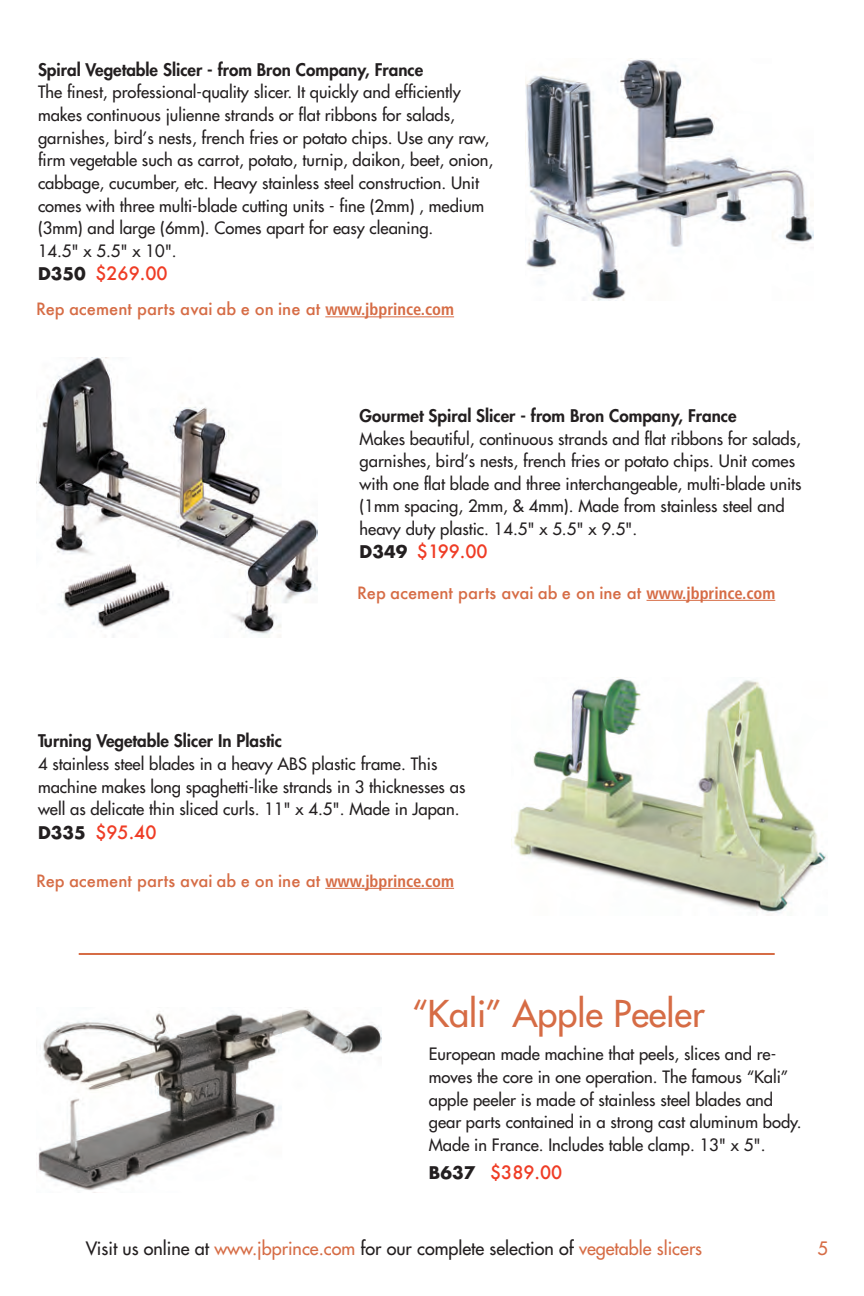
<style>
.page{position:relative;width:864px;height:1296px;background:#fff}
.page>*{position:absolute;margin:0;border:0;box-sizing:border-box;transform-origin:0 0}
.t1{font:36px "Futura";color:#d66c45}
.t2{font:18px "Futura";color:#231f20}
.t3{font:500 18px "Futura";color:#ef3c25}
.t4{font:18px "Futura";color:#d66c45}
.t5{font:800 17px "Futura";color:#231f20}
.t6{font:16.6px/22.6px "Futura";color:#231f20}
.t7{font:500 16.6px "Futura";color:#d66c45}
.s1{font-weight:700;font-size:17px;color:#231f20}
.s2{font-family:"Frutiger";font-weight:700;font-stretch:condensed}
.s3{color:#d66c45}
</style>
<div class="page">
<img style="left:525px;top:59px;width:288px;height:241px">
<img style="left:511px;top:679px;width:316px;height:237px">
<img style="left:36px;top:358px;width:282px;height:279px">
<img style="left:36px;top:1009px;width:345px;height:182px">
<hr style="left:79px;top:953px;width:696px;height:2px;background:#d66c45">
<hr style="left:325px;top:316px;width:129px;height:1px;background:#d66c45">
<hr style="left:647px;top:600px;width:128px;height:1px;background:#d66c45">
<hr style="left:325px;top:888px;width:129px;height:1px;background:#d66c45">
<p class="t5" style="left:38px;top:61px;width:387px">Spiral Vegetable Slicer - from Bron Company, France</p>
<p class="t6" style="left:38px;top:82px;width:457px">The finest, professional-quality slicer. It quickly and efficiently makes continuous julienne strands or flat ribbons for salads, garnishes, bird’s nests, french fries or potato chips. Use any raw, firm vegetable such as carrot, potato, turnip, daikon, beet, onion, cabbage, cucumber, etc. Heavy stainless steel construction. Unit comes with three multi-blade cutting units - fine (2mm) , medium (3mm) and large (6mm). Comes apart for easy cleaning.<br>14.5" x 5.5" x 10".</p>
<p class="t3" style="left:38px;top:261px;width:131px"><span class="s1">D350</span> $269.00</p>
<p class="t7" style="left:36px;top:298px;width:420px">Rep acement parts avai ab e on ine at <span class="s2">www.jbprince.com</span></p>
<p class="t5" style="left:360px;top:407px;width:378px">Gourmet Spiral Slicer - from Bron Company, France</p>
<p class="t6" style="left:360px;top:428px;width:444px">Makes beautiful, continuous strands and flat ribbons for salads, garnishes, bird’s nests, french fries or potato chips. Unit comes with one flat blade and three interchangeable, multi-blade units (1mm spacing, 2mm, &amp; 4mm). Made from stainless steel and heavy duty plastic. 14.5" x 5.5" x 9.5".</p>
<p class="t3" style="left:360px;top:539px;width:130px"><span class="s1">D349</span> $199.00</p>
<p class="t7" style="left:357px;top:581px;width:420px">Rep acement parts avai ab e on ine at <span class="s2">www.jbprince.com</span></p>
<p class="t5" style="left:38px;top:733px;width:246px">Turning Vegetable Slicer In Plastic</p>
<p class="t6" style="left:38px;top:754px;width:429px">4 stainless steel blades in a heavy ABS plastic frame. This machine makes long spaghetti-like strands in 3 thicknesses as well as delicate thin sliced curls. 11" x 4.5". Made in Japan.</p>
<p class="t3" style="left:38px;top:820px;width:120px"><span class="s1">D335</span> $95.40</p>
<p class="t7" style="left:36px;top:869px;width:420px">Rep acement parts avai ab e on ine at <span class="s2">www.jbprince.com</span></p>
<h1 class="t1" style="left:412px;top:996px;width:294px">“Kali” Apple Peeler</h1>
<p class="t6" style="left:429px;top:1044px;width:374px">European made machine that peels, slices and re&shy;moves the core in one operation. The famous “Kali” apple peeler is made of stainless steel blades and gear parts contained in a strong cast aluminum body.<br>Made in France. Includes table clamp. 13" x 5".</p>
<p class="t3" style="left:429px;top:1160px;width:135px"><span class="s1">B637</span> $389.00</p>
<p class="t2" style="left:86px;top:1239px;width:618px">Visit us online at <span class="s3">www.jbprince.com</span> for our complete selection of <span class="s3">vegetable slicers</span></p>
<p class="t4" style="left:818px;top:1239px;width:12px">5</p>
</div>
